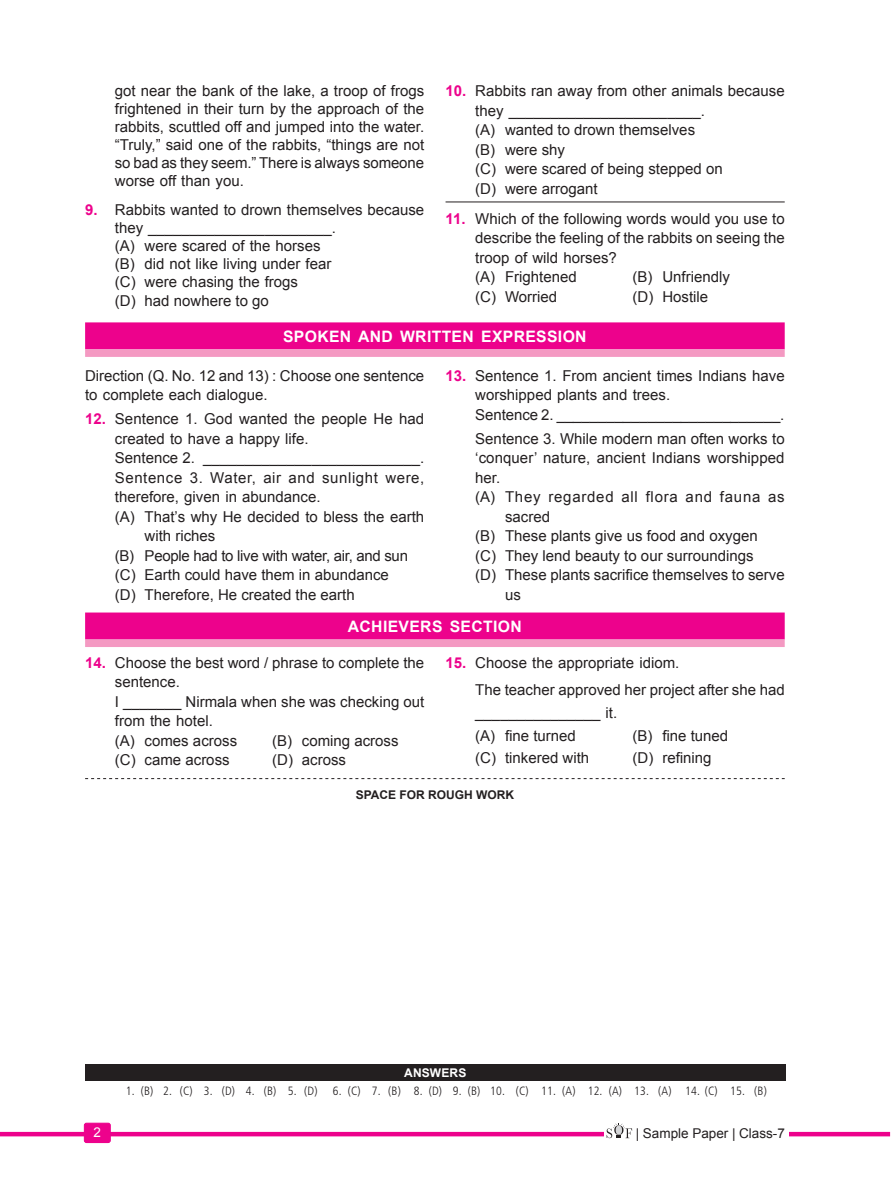
<style>
.page{position:relative;width:891px;height:1188px;background:#fff}
.page>*{position:absolute;margin:0;border:0;box-sizing:border-box;transform-origin:0 0}
.Headd{font:700 15.75px "Arial";letter-spacing:.02em;color:#fff}
.Question{font:15px/19.5px "Arial";color:#231f20}
.option_with_out_line{font:15px/19.5px "Arial";color:#231f20}
.question_second_line{font:15px/19.5px "Arial";letter-spacing:.005em;color:#231f20;text-align:justify}
.question_second_line-2{font:15px/19.5px "Arial";letter-spacing:.04em;color:#231f20}
.option_with_out_line-2{font:15px/19.5px "Arial";letter-spacing:.05em;color:#231f20}
.option_with_out_line-3{font:15px "Arial";letter-spacing:-.02em;color:#231f20}
._4-Option_line{font:15px "Arial";color:#231f20}
.t1{font:13.5px "Arial";color:#231f20}
.t2{font:13.5px "Arial";color:#fff}
.Answer_keys{font:300 condensed 12px "Frutiger";letter-spacing:.015em;color:#231f20}
.t3{font:700 12px "Arial";color:#231f20}
.t4{font:700 12px "Arial";letter-spacing:.01em;color:#fff}
.s1{font-weight:700;color:#ed028c}
</style>
<div class="page">
<hr style="left:0;top:1132px;width:890px;height:4px;background:#ed028c">
<div style="left:604px;top:1126px;width:185px;height:17px;background:#fff"></div>
<svg style="left:607px;top:1123px;width:25px;height:15px"></svg>
<div style="left:84px;top:1123px;width:26px;height:20px;background:#ed028c;border-radius:2px"></div>
<div style="left:84px;top:1123px;width:27px;height:20px;border:1px solid #ed028c;border-radius:2px"></div>
<hr style="left:446px;top:202px;width:339px;height:1px;background:#231f20">
<div style="left:85px;top:322px;width:700px;height:27px;background:#ed028c"></div>
<div style="left:85px;top:349px;width:700px;height:8px;background:#f499c2"></div>
<div style="left:85px;top:613px;width:700px;height:27px;background:#ed028c"></div>
<div style="left:85px;top:640px;width:700px;height:7px;background:#f499c2"></div>
<svg style="left:85px;top:778px;width:700px;height:1px"></svg>
<div style="left:85px;top:1064px;width:701px;height:17px;background:#231f20"></div>
<p class="Question" style="left:475px;top:81px;width:311px;text-indent:-30px"><span class="s1">10.</span> Rabbits ran away from other animals because they _______________________.</p>
<p class="option_with_out_line" style="left:475px;top:120px;width:221px">(A) wanted to drown themselves</p>
<p class="option_with_out_line" style="left:475px;top:140px;width:91px">(B) were shy</p>
<p class="option_with_out_line" style="left:475px;top:159px;width:249px">(C) were scared of being stepped on</p>
<p class="_4-Option_line" style="left:475px;top:179px;width:124px">(D) were arrogant</p>
<p class="Question" style="left:475px;top:209px;width:311px;text-align:justify;text-indent:-30px"><span class="s1">11.</span> Which of the following words would you use to describe the feeling of the rabbits on seeing the troop of wild horses?</p>
<p class="option_with_out_line" style="left:475px;top:267px;width:103px">(A) Frightened</p>
<p class="option_with_out_line" style="left:633px;top:267px;width:99px">(B) Unfriendly</p>
<p class="option_with_out_line" style="left:475px;top:287px;width:83px">(C) Worried</p>
<p class="option_with_out_line" style="left:633px;top:287px;width:77px">(D) Hostile</p>
<p class="Headd" style="left:283px;top:326px;width:305px">SPOKEN AND WRITTEN EXPRESSION</p>
<p class="Question" style="left:85px;top:366px;width:341px">Direction (Q. No. 12 and 13) : Choose one sentence to complete each dialogue.</p>
<p class="Question" style="left:115px;top:409px;width:311px;text-indent:-30px"><span class="s1">12.</span> Sentence 1. God wanted the people He had created to have a happy life.</p>
<p class="option_with_out_line" style="left:115px;top:448px;width:311px">Sentence 2. __________________________.</p>
<p class="question_second_line-2" style="left:115px;top:468px;width:311px">Sentence 3. Water, air and sunlight were, therefore, given in abundance.</p>
<p class="option_with_out_line" style="left:145px;top:507px;width:281px;text-indent:-30px">(A) That’s why He decided to bless the earth with riches</p>
<p class="option_with_out_line-3" style="left:115px;top:546px;width:295px">(B) People had to live with water, air, and sun</p>
<p class="option_with_out_line" style="left:115px;top:565px;width:276px">(C) Earth could have them in abundance</p>
<p class="option_with_out_line" style="left:115px;top:585px;width:241px">(D) Therefore, He created the earth</p>
<p class="Question" style="left:115px;top:82px;width:311px;line-height:18px;text-align:justify">got near the bank of the lake, a troop of frogs frightened in their turn by the approach of the rabbits, scuttled off and jumped into the water. “Truly,” said one of the rabbits, “things are not so bad as they seem.” There is always someone worse off than you.</p>
<p class="Question" style="left:115px;top:201px;width:311px;line-height:18px;text-indent:-30px"><span class="s1">9.</span> Rabbits wanted to drown themselves because they ______________________.</p>
<p class="option_with_out_line" style="left:115px;top:236px;width:207px">(A) were scared of the horses</p>
<p class="option_with_out_line" style="left:115px;top:254px;width:218px">(B) did not like living under fear</p>
<p class="option_with_out_line" style="left:115px;top:272px;width:185px">(C) were chasing the frogs</p>
<p class="option_with_out_line" style="left:115px;top:291px;width:156px">(D) had nowhere to go</p>
<p class="Question" style="left:475px;top:366px;width:311px;text-indent:-30px"><span class="s1">13.</span> Sentence 1. From ancient times Indians have worshipped plants and trees.</p>
<p class="option_with_out_line" style="left:475px;top:405px;width:311px">Sentence 2. ___________________________.</p>
<p class="question_second_line" style="left:475px;top:429px;width:311px">Sentence 3. While modern man often works to ‘conquer’ nature, ancient Indians worshipped her.</p>
<p class="option_with_out_line-2" style="left:505px;top:487px;width:281px;text-indent:-30px">(A) They regarded all flora and fauna as sacred</p>
<p class="option_with_out_line" style="left:475px;top:526px;width:284px">(B) These plants give us food and oxygen</p>
<p class="option_with_out_line" style="left:475px;top:546px;width:280px">(C) They lend beauty to our surroundings</p>
<p class="option_with_out_line" style="left:505px;top:565px;width:281px;text-indent:-30px">(D) These plants sacrifice themselves to serve us</p>
<p class="Headd" style="left:348px;top:616px;width:176px">ACHIEVERS SECTION</p>
<p class="Question" style="left:115px;top:653px;width:311px;text-indent:-30px"><span class="s1">14.</span> Choose the best word / phrase to complete the sentence.</p>
<p class="Question" style="left:115px;top:692px;width:311px">I _______ Nirmala when she was checking out from the hotel.</p>
<p class="option_with_out_line" style="left:115px;top:731px;width:124px">(A) comes across</p>
<p class="option_with_out_line" style="left:272px;top:731px;width:128px">(B) coming across</p>
<p class="option_with_out_line" style="left:115px;top:751px;width:116px">(C) came across</p>
<p class="option_with_out_line" style="left:272px;top:751px;width:75px">(D) across</p>
<p class="Question" style="left:446px;top:653px;width:235px"><span class="s1">15.</span> Choose the appropriate idiom.</p>
<p class="Question" style="left:475px;top:678px;width:311px;line-height:22.8px">The teacher approved her project after she had _______________ it.</p>
<p class="option_with_out_line" style="left:475px;top:726px;width:102px">(A) fine turned</p>
<p class="option_with_out_line" style="left:633px;top:726px;width:97px">(B) fine tuned</p>
<p class="option_with_out_line" style="left:475px;top:748px;width:115px">(C) tinkered with</p>
<p class="option_with_out_line" style="left:633px;top:748px;width:80px">(D) refining</p>
<p class="t3" style="left:356px;top:787px;width:160px">SPACE FOR ROUGH WORK</p>
<p class="t4" style="left:404px;top:1065px;width:64px">ANSWERS</p>
<p class="Answer_keys" style="left:126px;top:1084px;width:193px">1. (B) 2. (C) 3. (D) 4. (B) 5. (D)</p>
<p class="Answer_keys" style="left:333px;top:1084px;width:436px">6. (C) 7. (B) 8. (D) 9. (B) 10. (C) 11. (A) 12. (A) 13. (A) 14. (C) 15. (B)</p>
<p class="t2" style="left:94px;top:1123px;width:9px">2</p>
<p class="t1" style="left:636px;top:1125px;width:151px">| Sample Paper | Class-7</p>
</div>
